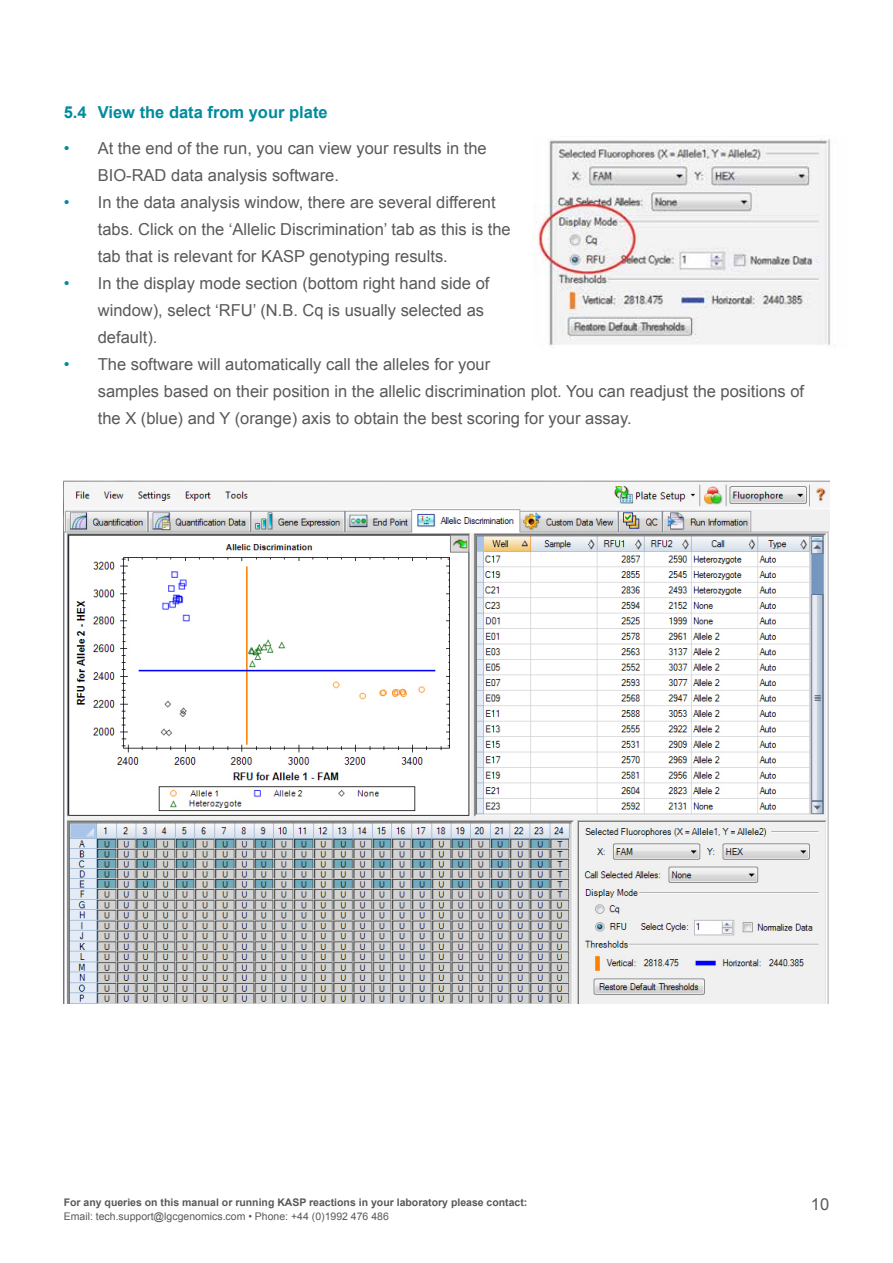
<style>
.page{position:relative;width:893px;height:1263px;background:#fff}
.page>*{position:absolute;margin:0;border:0;box-sizing:border-box;transform-origin:0 0}
.t1{font:16.5px/27px "Arial";color:#58595b}
.t2{font:700 16.5px "Arial";color:#008b9d}
.t3{font:700 10.5px "Arial";color:#58595b}
.t4{font:10.5px "Arial";color:#58595b}
.s1{color:#008b9d}
</style>
<div class="page">
<img style="left:534px;top:138px;width:297px;height:208px">
<img style="left:64px;top:480px;width:765px;height:524px">
<p class="t2" style="left:64px;top:102px;width:265px">5.4 View the data from your plate</p>
<p class="t1" style="left:98px;top:135px;width:390px;text-indent:-34px"><span class="s1">•</span> At the end of the run, you can view your results in the<br>BIO-RAD data analysis software.</p>
<p class="t1" style="left:98px;top:189px;width:414px;text-indent:-34px"><span class="s1">•</span> In the data analysis window, there are several different tabs. Click on the ‘Allelic Discrimination’ tab as this is the tab that is relevant for KASP genotyping results.</p>
<p class="t1" style="left:98px;top:270px;width:393px;text-indent:-34px"><span class="s1">•</span> In the display mode section (bottom right hand side of window), select ‘RFU’ (N.B. Cq is usually selected as default).</p>
<p class="t1" style="left:98px;top:351px;width:708px;text-indent:-34px"><span class="s1">•</span> The software will automatically call the alleles for your<br>samples based on their position in the allelic discrimination plot. You can readjust the positions of the X (blue) and Y (orange) axis to obtain the best scoring for your assay.</p>
<p class="t3" style="left:64px;top:1195px;width:465px">For any queries on this manual or running KASP reactions in your laboratory please contact:</p>
<p class="t1" style="left:811px;top:1191px;width:20px">10</p>
<p class="t4" style="left:64px;top:1209px;width:327px">Email: tech.support@lgcgenomics.com • Phone: +44 (0)1992 476 486</p>
</div>
